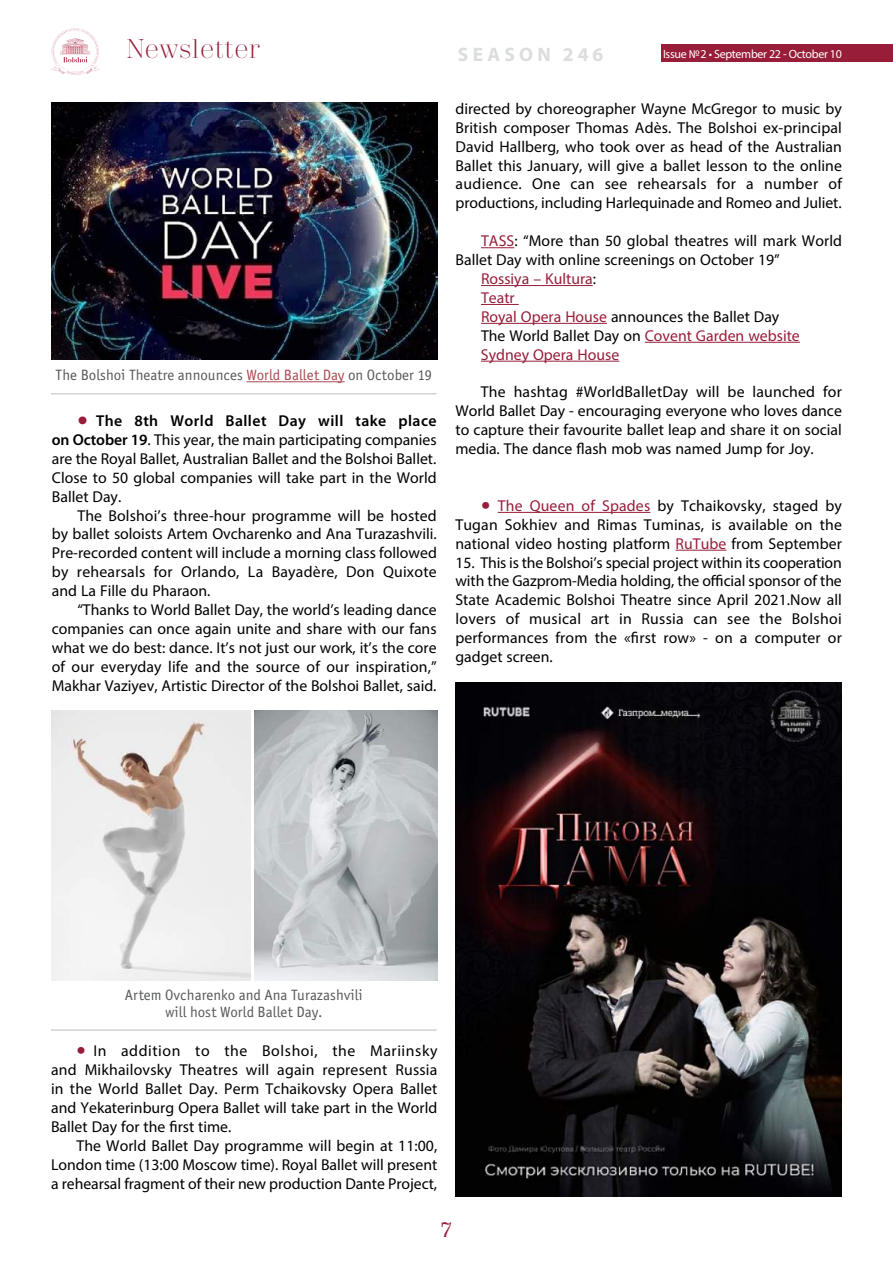
<style>
.page{position:relative;width:893px;height:1263px;background:#fff}
.page>*{position:absolute;margin:0;border:0;box-sizing:border-box;transform-origin:0 0}
.t1{font:300 27px "Trivia Serif";color:#981d39}
.t2{font:21px "Trivia Serif 10 Demo";color:#981d39}
.t3{font:700 19.5px "Myriad Pro";letter-spacing:.22em;color:#dcddde}
.t4{font:15.75px/18.9px "Myriad Pro";color:#000;text-align:justify}
.t5{font:15.75px "Myriad Pro";color:#981d39}
.t6{font:15px/16.5px "Officina Sans Book ITC";color:#58595b;text-align:center}
.t7{font:12px "Myriad Pro";letter-spacing:-.025em;color:#fff}
.s1{color:#a84a51}
.s2{font-weight:600;font-size:33px;color:#981d39}
.s3{font-weight:600}
.s4{color:#981d39}
.s5{color:#000}
.s6{font-size:33px;color:#981d39}
</style>
<div class="page">
<div style="left:661px;top:45px;width:232px;height:17px;background:#981d39"></div>
<svg style="left:51px;top:28px;width:49px;height:47px"></svg>
<img style="left:51px;top:102px;width:386px;height:257px">
<hr style="left:51px;top:393px;width:386px;height:1px;background:#d1d3d4">
<hr style="left:246px;top:381px;width:99px;height:1px;background:#a84a51">
<img style="left:52px;top:710px;width:199px;height:270px">
<img style="left:255px;top:710px;width:182px;height:270px">
<hr style="left:51px;top:1029px;width:386px;height:2px;background:#d1d3d4">
<hr style="left:481px;top:247px;width:33px;height:1px;background:#981d39">
<hr style="left:481px;top:285px;width:112px;height:1px;background:#981d39">
<hr style="left:481px;top:304px;width:38px;height:1px;background:#981d39">
<hr style="left:481px;top:323px;width:126px;height:1px;background:#981d39">
<hr style="left:645px;top:342px;width:155px;height:1px;background:#981d39">
<hr style="left:481px;top:361px;width:138px;height:1px;background:#981d39">
<hr style="left:498px;top:512px;width:152px;height:1px;background:#981d39">
<hr style="left:676px;top:550px;width:50px;height:1px;background:#981d39">
<img style="left:455px;top:683px;width:387px;height:513px">
<h1 class="t1" style="left:126px;top:35px;width:135px">Newsletter</h1>
<p class="t7" style="left:663px;top:46px;width:180px">Issue №2 • September 22 - October 10</p>
<p class="t3" style="left:458px;top:41px;width:147px">SEASON 246</p>
<p class="t6" style="left:56px;top:367px;width:378px">The Bolshoi Theatre announces <span class="s1">World Ballet Day</span> on October 19</p>
<p class="t4" style="left:52px;top:411px;width:386px;text-indent:26px"><span class="s2">•</span> <span class="s3">The 8th World Ballet Day will take place on October 19</span>. This year, the main participating companies are the Royal Ballet, Australian Ballet and the Bolshoi Ballet.<br>Close to 50 global companies will take part in the World Ballet Day.</p>
<p class="t4" style="left:52px;top:505px;width:387px;text-indent:26px">The Bolshoi’s three-hour programme will be hosted by ballet soloists Artem Ovcharenko and Ana Turazashvili.<br>Pre-recorded content will include a morning class followed by rehearsals for Orlando, La Bayadère, Don Quixote and La Fille du Pharaon.</p>
<p class="t4" style="left:52px;top:600px;width:386px;text-indent:26px">“Thanks to World Ballet Day, the world’s leading dance companies can once again unite and share with our fans what we do best: dance. It’s not just our work, it’s the core of our everyday life and the source of our inspiration,” Makhar Vaziyev, Artistic Director of the Bolshoi Ballet, said.</p>
<p class="t4" style="left:455px;top:99px;width:388px">directed by choreographer Wayne McGregor to music by British composer Thomas Adès. The Bolshoi ex-principal David Hallberg, who took over as head of the Australian Ballet this January, will give a ballet lesson to the online audience. One can see rehearsals for a number of productions, including Harlequinade and Romeo and Juliet.</p>
<p class="t4" style="left:481px;top:231px;width:362px"><span class="s4">TASS</span>: “More than 50 global theatres will mark World</p>
<p class="t4" style="left:456px;top:250px;width:326px">Ballet Day with online screenings on October 19”</p>
<p class="t5" style="left:481px;top:269px;width:116px">Rossiya – Kultura<span class="s5">:</span></p>
<p class="t5" style="left:481px;top:288px;width:35px">Teatr</p>
<p class="t4" style="left:481px;top:307px;width:300px"><span class="s4">Royal Opera House</span> announces the Ballet Day</p>
<p class="t4" style="left:481px;top:326px;width:320px">The World Ballet Day on <span class="s4">Covent Garden website</span></p>
<p class="t5" style="left:481px;top:345px;width:140px">Sydney Opera House</p>
<p class="t4" style="left:455px;top:382px;width:388px;text-indent:25px">The hashtag #WorldBalletDay will be launched for World Ballet Day - encouraging everyone who loves dance to capture their favourite ballet leap and share it on social media. The dance flash mob was named Jump for Joy.</p>
<p class="t4" style="left:455px;top:496px;width:388px;text-indent:26px"><span class="s6">•</span> <span class="s4">The Queen of Spades</span> by Tchaikovsky, staged by Tugan Sokhiev and Rimas Tuminas, is available on the national video hosting platform <span class="s4">RuTube</span> from September</p>
<p class="t4" style="left:455px;top:552px;width:388px">15. This is the Bolshoi’s special project within its cooperation with the Gazprom-Media holding, the official sponsor of the State Academic Bolshoi Theatre since April 2021.Now all lovers of musical art in Russia can see the Bolshoi performances from the «first row» - on a computer or gadget screen.</p>
<p class="t6" style="left:125px;top:987px;width:239px">Artem Ovcharenko and Ana Turazashvili will host World Ballet Day.</p>
<p class="t4" style="left:51px;top:1041px;width:388px;text-indent:26px"><span class="s6">•</span> In addition to the Bolshoi, the Mariinsky and Mikhailovsky Theatres will again represent Russia in the World Ballet Day. Perm Tchaikovsky Opera Ballet and Yekaterinburg Opera Ballet will take part in the World Ballet Day for the first time.</p>
<p class="t4" style="left:51px;top:1136px;width:388px;text-indent:25px">The World Ballet Day programme will begin at 11:00, London time (13:00 Moscow time). Royal Ballet will present a rehearsal fragment of their new production Dante Project,</p>
<h2 class="t2" style="left:441px;top:1217px;width:12px">7</h2>
</div>
